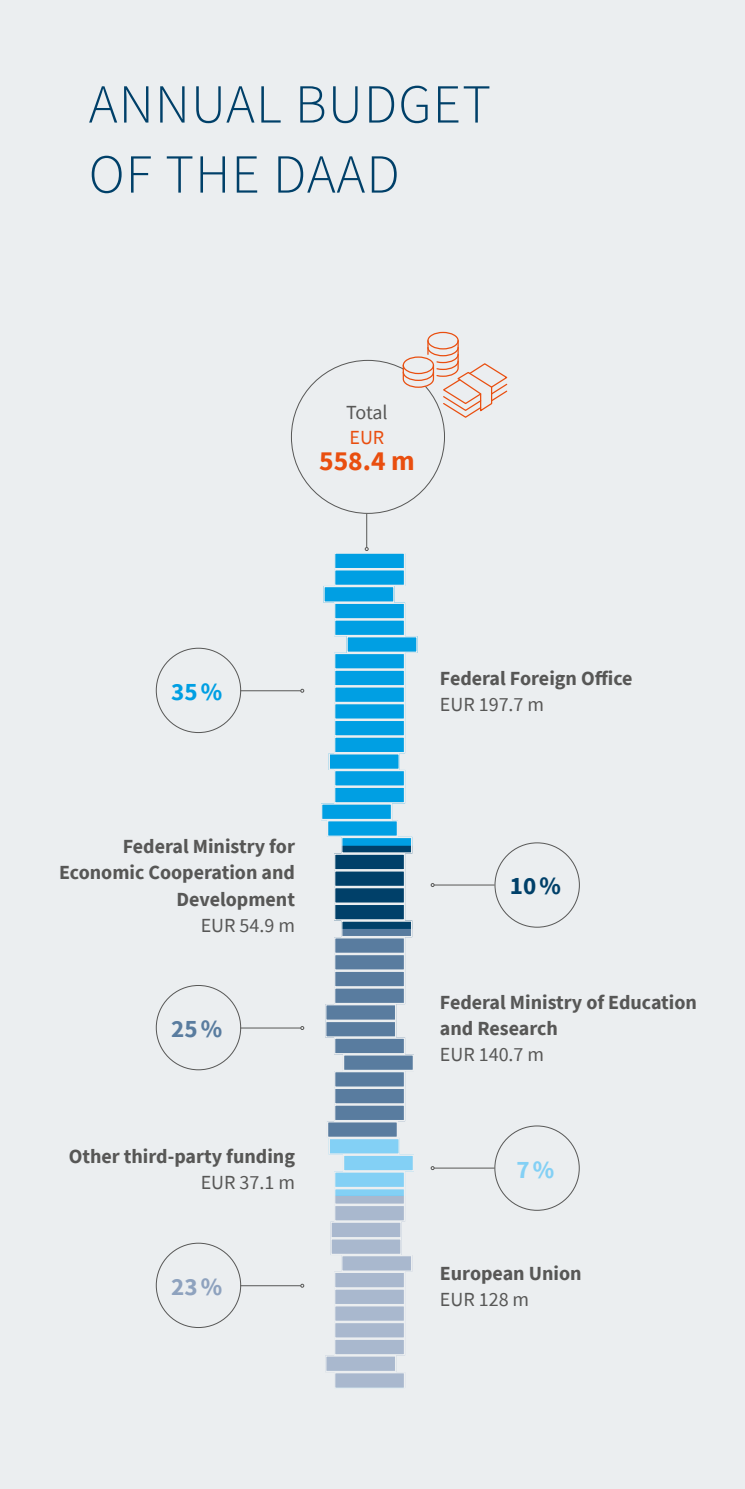
<style>
.page{position:relative;width:745px;height:1489px;background:#fff}
.page>*{position:absolute;margin:0;border:0;box-sizing:border-box;transform-origin:0 0}
.t1{font:300 55px/70px "Source Sans Pro";letter-spacing:.02em;color:#004069}
.t2{font:700 27.5px "Source Sans Pro";color:#e94e0f}
.t3{font:700 25px "Source Sans Pro";color:#004069}
.t4{font:700 25px "Source Sans Pro";color:#8ea2be}
.t5{font:700 25px "Source Sans Pro";color:#009fe3}
.t6{font:700 25px "Source Sans Pro";color:#597c9f}
.t7{font:700 25px "Source Sans Pro";color:#83d0f5}
.t8{font:700 20px/26.2px "Source Sans Pro";color:#575756;text-align:right}
.t9{font:20px "Source Sans Pro";color:#575756}
.t10{font:20px "Source Sans Pro";color:#e94e0f}
</style>
<div class="page">
<div style="left:0;top:0;width:744px;height:1488px;background:#ebeef0"></div>
<hr style="left:366px;top:513px;width:1px;height:34px;background:#575756">
<hr style="left:240px;top:690px;width:60px;height:1px;background:#575756">
<hr style="left:434px;top:884px;width:60px;height:1px;background:#575756">
<hr style="left:240px;top:1027px;width:60px;height:1px;background:#575756">
<svg style="left:300px;top:1026px;width:4px;height:3px"></svg>
<hr style="left:434px;top:1167px;width:60px;height:1px;background:#575756">
<hr style="left:240px;top:1285px;width:60px;height:1px;background:#575756">
<svg style="left:300px;top:1283px;width:4px;height:4px"></svg>
<svg style="left:402px;top:331px;width:106px;height:87px"></svg>
<svg style="left:321px;top:553px;width:97px;height:835px"></svg>
<h1 class="t1" style="left:89px;top:69px;width:403px">ANNUAL BUDGET<br>OF THE DAAD</h1>
<p class="t9" style="left:346px;top:399px;width:43px">Total</p>
<p class="t10" style="left:349px;top:425px;width:36px">EUR</p>
<h2 class="t2" style="left:319px;top:442px;width:97px">558.4 m</h2>
<p class="t5" style="left:171px;top:674px;width:52px">35%</p>
<p class="t8" style="left:59px;top:833px;width:237px">Federal Ministry for<br>Economic Cooperation and<br>Development</p>
<p class="t9" style="left:200px;top:912px;width:96px">EUR 54.9 m</p>
<p class="t6" style="left:171px;top:1011px;width:52px">25%</p>
<p class="t8" style="left:69px;top:1142px;width:228px">Other third-party funding</p>
<p class="t9" style="left:200px;top:1169px;width:96px">EUR 37.1 m</p>
<p class="t4" style="left:171px;top:1269px;width:52px">23%</p>
<p class="t8" style="left:439px;top:664px;width:194px">Federal Foreign Office</p>
<p class="t9" style="left:439px;top:691px;width:106px">EUR 197.7 m</p>
<p class="t3" style="left:509px;top:869px;width:52px">10%</p>
<p class="t8" style="left:439px;top:988px;width:258px;text-align:left">Federal Ministry of Education and Research</p>
<p class="t9" style="left:439px;top:1041px;width:106px">EUR 140.7 m</p>
<p class="t7" style="left:516px;top:1152px;width:39px">7%</p>
<p class="t8" style="left:439px;top:1259px;width:143px">European Union</p>
<p class="t9" style="left:439px;top:1286px;width:91px">EUR 128 m</p>
</div>
